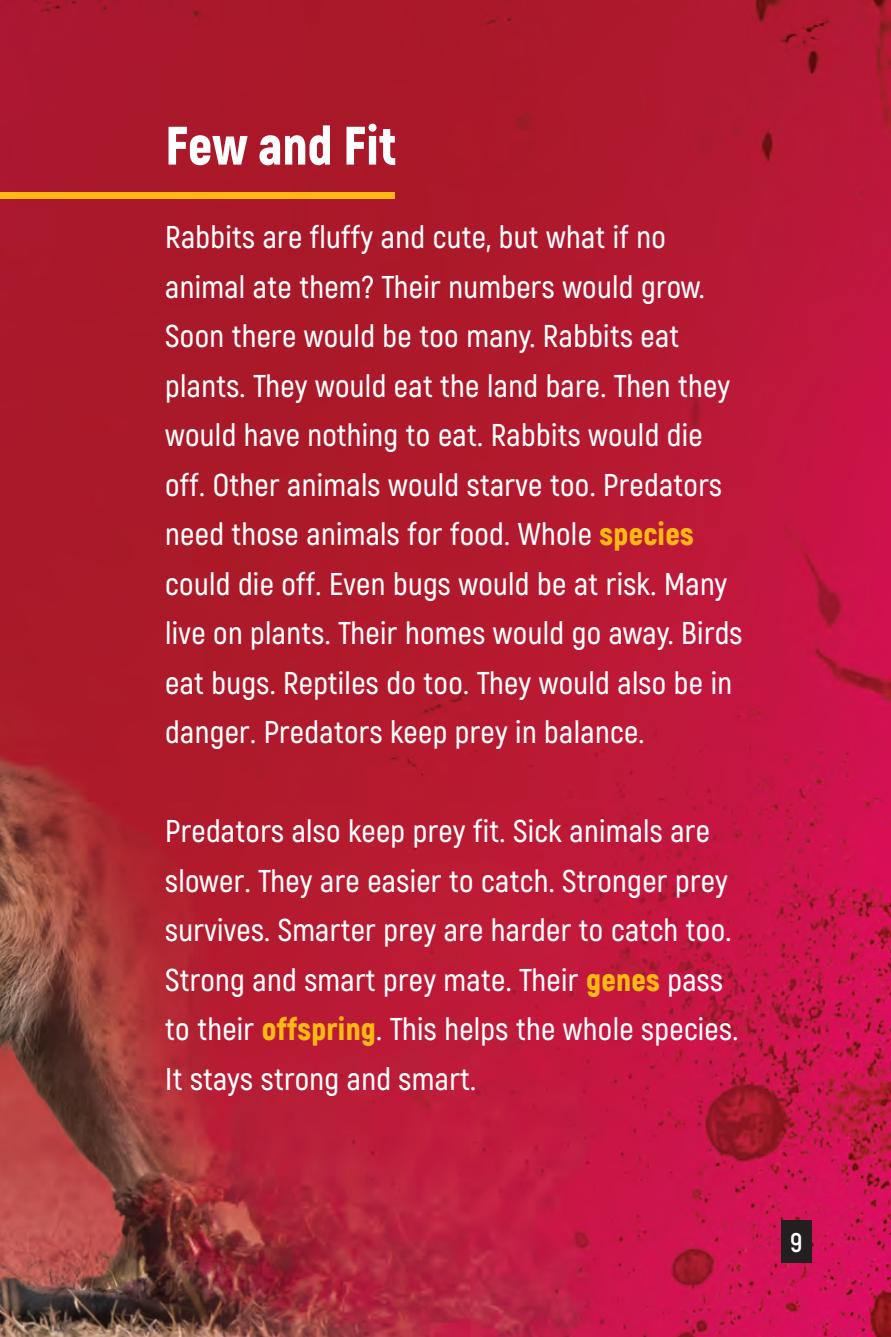
<style>
.page{position:relative;width:891px;height:1337px;background:#fff}
.page>*{position:absolute;margin:0;border:0;box-sizing:border-box;transform-origin:0 0}
.Sub_Header{font:900 54px "Akrobat";color:#fff}
.Body{font:600 31.5px/49.5px "Akrobat";letter-spacing:.01em;color:#fff}
.t1{font:700 27px "Akrobat";color:#fff}
.s1{font-weight:900;color:#fcb814}
</style>
<div class="page">
<img style="left:0;top:0;width:891px;height:1336px">
<div style="left:1px;top:192px;width:394px;height:6px;background:#fcb814"></div>
<div style="left:782px;top:1220px;width:30px;height:42px;background:#231f20"></div>
<p class="Sub_Header" style="left:165px;top:111px;width:233px">Few and Fit</p>
<p class="Body" style="left:165px;top:212px;width:579px">Rabbits are fluffy and cute, but what if no animal ate them? Their numbers would grow.<br>Soon there would be too many. Rabbits eat plants. They would eat the land bare. Then they would have nothing to eat. Rabbits would die off. Other animals would starve too. Predators need those animals for food. Whole <span class="s1">species </span>could die off. Even bugs would be at risk. Many live on plants. Their homes would go away. Birds eat bugs. Reptiles do too. They would also be in danger. Predators keep prey in balance.</p>
<p class="Body" style="left:165px;top:806px;width:575px">Predators also keep prey fit. Sick animals are slower. They are easier to catch. Stronger prey survives. Smarter prey are harder to catch too.<br>Strong and smart prey mate. Their <span class="s1">genes</span> pass to their <span class="s1">offspring</span>. This helps the whole species.<br>It stays strong and smart.</p>
<p class="t1" style="left:790px;top:1225px;width:14px">9</p>
</div>
